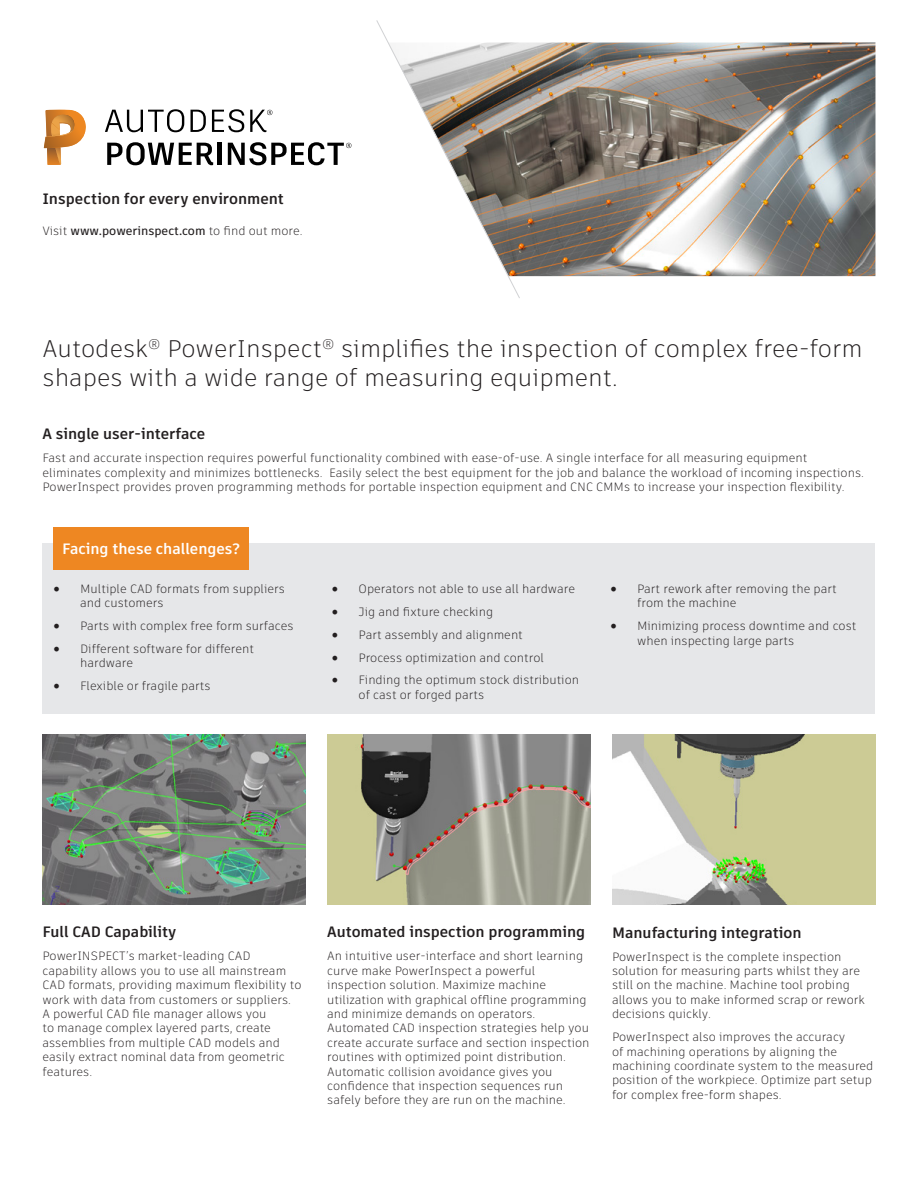
<style>
.page{position:relative;width:918px;height:1188px;background:#fff}
.page>*{position:absolute;margin:0;border:0;box-sizing:border-box;transform-origin:0 0}
.t1{font:300 24px/28.8px "Artifakt Element";color:#231f20}
.Headline__Level_1{font:700 15px "Artifakt Element";color:#231f20}
.t2{font:700 15px "Artifakt Element";color:#fff}
.t3{font:300 12px/14.4px "Artifakt Element";color:#231f20}
.t4{font:500 12px "Artifakt Element";color:#231f20}
.s1{font-weight:300}
.s2{font-family:"Minion Pro";font-weight:400;font-size:18px}
</style>
<div class="page">
<svg style="left:44px;top:110px;width:42px;height:55px"></svg>
<svg style="left:105px;top:109px;width:79px;height:23px"></svg>
<svg style="left:191px;top:110px;width:15px;height:22px"></svg>
<svg style="left:212px;top:109px;width:32px;height:23px"></svg>
<svg style="left:250px;top:110px;width:22px;height:22px"></svg>
<svg style="left:107px;top:142px;width:106px;height:23px"></svg>
<hr style="left:218px;top:143px;width:4px;height:22px;background:#000">
<svg style="left:228px;top:142px;width:123px;height:23px"></svg>
<img style="left:43px;top:734px;width:263px;height:171px">
<img style="left:327px;top:734px;width:264px;height:171px">
<img style="left:612px;top:735px;width:263px;height:170px">
<div style="left:43px;top:543px;width:832px;height:170px;background:#e6e7e9"></div>
<div style="left:53px;top:527px;width:196px;height:43px;background:#ee8722"></div>
<img style="left:521px;top:43px;width:354px;height:233px">
<svg style="left:376px;top:20px;width:145px;height:278px"></svg>
<p class="Headline__Level_1" style="left:43px;top:188px;width:243px">Inspection for every environment</p>
<p class="t4" style="left:43px;top:222px;width:262px"><span class="s1">Visit</span> www.powerinspect.com <span class="s1">to find out more.</span></p>
<p class="t1" style="left:43px;top:335px;width:822px">Autodesk<sup>®</sup> PowerInspect<sup>®</sup> simplifies the inspection of complex free-form shapes with a wide range of measuring equipment.</p>
<p class="Headline__Level_1" style="left:43px;top:423px;width:164px">A single user-interface</p>
<p class="t3" style="left:43px;top:451px;width:823px">Fast and accurate inspection requires powerful functionality combined with ease-of-use. A single interface for all measuring equipment eliminates complexity and minimizes bottlenecks. Easily select the best equipment for the job and balance the workload of incoming inspections.<br>PowerInspect provides proven programming methods for portable inspection equipment and CNC CMMs to increase your inspection flexibility.</p>
<p class="t2" style="left:62px;top:538px;width:179px">Facing these challenges?</p>
<p class="t3" style="left:80px;top:581px;width:206px;text-indent:-27px"><span class="s2">•</span> Multiple CAD formats from suppliers and customers</p>
<p class="t3" style="left:53px;top:619px;width:242px"><span class="s2">•</span> Parts with complex free form surfaces</p>
<p class="t3" style="left:80px;top:642px;width:175px;text-indent:-27px"><span class="s2">•</span> Different software for different hardware</p>
<p class="t3" style="left:53px;top:679px;width:159px"><span class="s2">•</span> Flexible or fragile parts</p>
<p class="t3" style="left:332px;top:581px;width:245px"><span class="s2">•</span> Operators not able to use all hardware</p>
<p class="t3" style="left:332px;top:604px;width:163px"><span class="s2">•</span> Jig and fixture checking</p>
<p class="t3" style="left:332px;top:627px;width:193px"><span class="s2">•</span> Part assembly and alignment</p>
<p class="t3" style="left:332px;top:650px;width:214px"><span class="s2">•</span> Process optimization and control</p>
<p class="t3" style="left:359px;top:673px;width:222px;text-indent:-27px"><span class="s2">•</span> Finding the optimum stock distribution of cast or forged parts</p>
<p class="t3" style="left:637px;top:581px;width:201px;text-indent:-27px"><span class="s2">•</span> Part rework after removing the part from the machine</p>
<p class="t3" style="left:637px;top:619px;width:221px;text-indent:-27px"><span class="s2">•</span> Minimizing process downtime and cost when inspecting large parts</p>
<p class="Headline__Level_1" style="left:43px;top:922px;width:135px">Full CAD Capability</p>
<p class="t3" style="left:43px;top:949px;width:260px">PowerINSPECT’s market-leading CAD capability allows you to use all mainstream CAD formats, providing maximum flexibility to work with data from customers or suppliers.<br>A powerful CAD file manager allows you<br>to manage complex layered parts, create assemblies from multiple CAD models and easily extract nominal data from geometric features.</p>
<p class="Headline__Level_1" style="left:327px;top:922px;width:260px">Automated inspection programming</p>
<p class="t3" style="left:327px;top:949px;width:264px">An intuitive user-interface and short learning curve make PowerInspect a powerful inspection solution. Maximize machine utilization with graphical offline programming and minimize demands on operators.<br>Automated CAD inspection strategies help you create accurate surface and section inspection routines with optimized point distribution.<br>Automatic collision avoidance gives you confidence that inspection sequences run safely before they are run on the machine.</p>
<p class="Headline__Level_1" style="left:612px;top:922px;width:191px">Manufacturing integration</p>
<p class="t3" style="left:612px;top:949px;width:254px">PowerInspect is the complete inspection solution for measuring parts whilst they are still on the machine. Machine tool probing allows you to make informed scrap or rework decisions quickly.</p>
<p class="t3" style="left:612px;top:1030px;width:263px">PowerInspect also improves the accuracy<br>of machining operations by aligning the machining coordinate system to the measured position of the workpiece. Optimize part setup for complex free-form shapes.</p>
</div>
